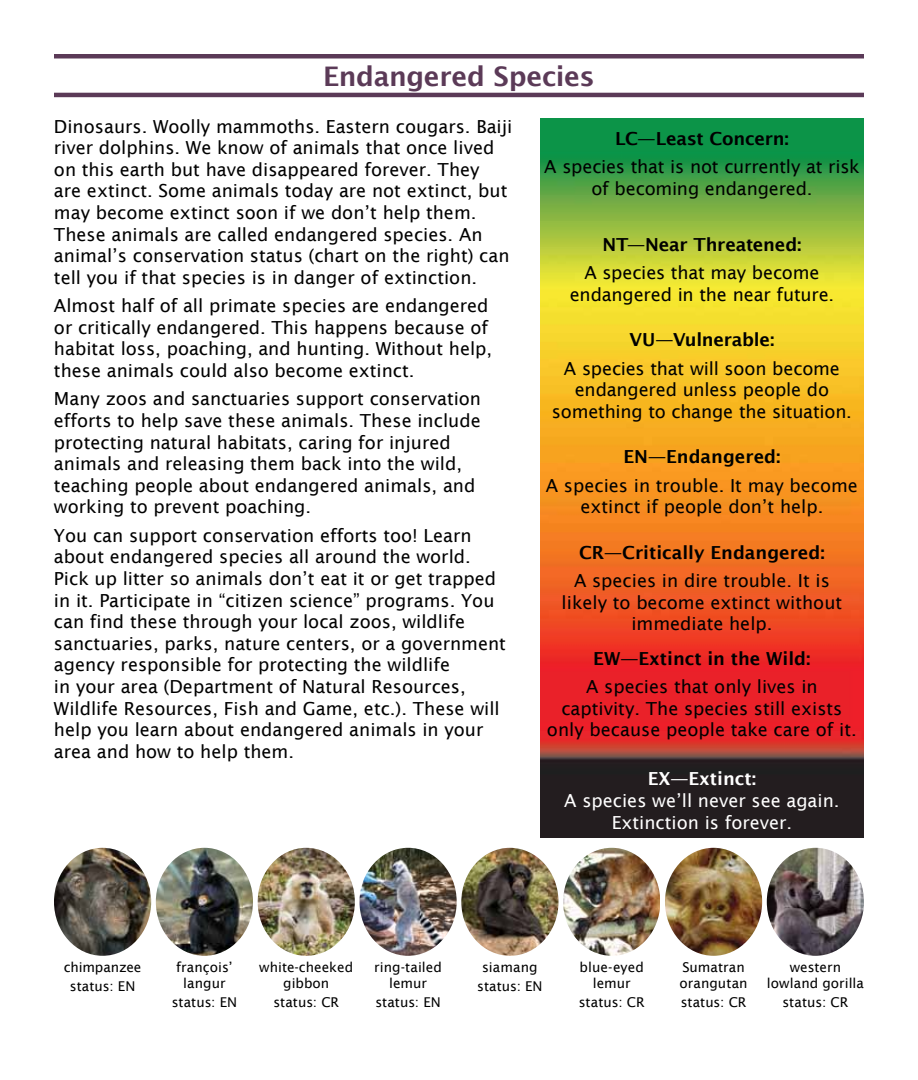
<style>
.page{position:relative;width:918px;height:1080px;background:#fff}
.page>*{position:absolute;margin:0;border:0;box-sizing:border-box;transform-origin:0 0}
.t1{font:600 27px "Lucida Sans";letter-spacing:-.015em;color:#5b3a57}
.t2{font:18px/21.6px "Lucida Sans";color:#000;text-align:center}
.t3{font:600 18px "Lucida Sans";color:#000}
.t4{font:18px/21.6px "Lucida Sans";color:#fff;text-align:center}
.t5{font:600 18px "Lucida Sans";color:#fff}
.t6{font:13.5px/16.2px "Lucida Sans";color:#000;text-align:center}
</style>
<div class="page">
<img style="left:540px;top:119px;width:324px;height:718px">
<hr style="left:54px;top:93px;width:810px;height:4px;background:#5b3a57">
<hr style="left:54px;top:54px;width:810px;height:4px;background:#5b3a57">
<img style="left:461px;top:848px;width:98px;height:108px">
<img style="left:563px;top:848px;width:97px;height:108px">
<img style="left:665px;top:848px;width:97px;height:108px">
<img style="left:767px;top:848px;width:97px;height:108px">
<img style="left:54px;top:848px;width:97px;height:108px">
<img style="left:156px;top:848px;width:97px;height:108px">
<img style="left:258px;top:848px;width:97px;height:108px">
<img style="left:359px;top:848px;width:98px;height:108px">
<h1 class="t1" style="left:323px;top:61px;width:273px">Endangered Species</h1>
<p class="t2" style="left:54px;top:115px;width:460px;text-align:left">Dinosaurs. Woolly mammoths. Eastern cougars. Baiji river dolphins. We know of animals that once lived on this earth but have disappeared forever. They<br>are extinct. Some animals today are not extinct, but may become extinct soon if we don’t help them.<br>These animals are called endangered species. An animal’s conservation status (chart on the right) can tell you if that species is in danger of extinction.</p>
<p class="t2" style="left:54px;top:295px;width:440px;text-align:left">Almost half of all primate species are endangered or critically endangered. This happens because of habitat loss, poaching, and hunting. Without help, these animals could also become extinct.</p>
<p class="t2" style="left:54px;top:388px;width:429px;text-align:left">Many zoos and sanctuaries support conservation efforts to help save these animals. These include protecting natural habitats, caring for injured animals and releasing them back into the wild, teaching people about endangered animals, and working to prevent poaching.</p>
<p class="t2" style="left:54px;top:524px;width:454px;text-align:left">You can support conservation efforts too! Learn about endangered species all around the world.<br>Pick up litter so animals don’t eat it or get trapped in it. Participate in “citizen science” programs. You can find these through your local zoos, wildlife sanctuaries, parks, nature centers, or a government agency responsible for protecting the wildlife<br>in your area (Department of Natural Resources, Wildlife Resources, Fish and Game, etc.). These will help you learn about endangered animals in your area and how to help them.</p>
<p class="t3" style="left:615px;top:128px;width:175px">LC—Least Concern:</p>
<p class="t2" style="left:544px;top:156px;width:317px">A species that is not currently at risk of becoming endangered.</p>
<p class="t3" style="left:602px;top:234px;width:201px">NT—Near Threatened:</p>
<p class="t2" style="left:570px;top:262px;width:266px">A species that may become endangered in the near future.</p>
<p class="t3" style="left:630px;top:330px;width:146px">VU—Vulnerable:</p>
<p class="t2" style="left:552px;top:357px;width:302px">A species that will soon become endangered unless people do something to change the situation.</p>
<p class="t3" style="left:623px;top:447px;width:159px">EN—Endangered:</p>
<p class="t2" style="left:546px;top:474px;width:314px">A species in trouble. It may become extinct if people don’t help.</p>
<p class="t3" style="left:579px;top:542px;width:247px">CR—Critically Endangered:</p>
<p class="t2" style="left:562px;top:570px;width:282px">A species in dire trouble. It is likely to become extinct without immediate help.</p>
<p class="t3" style="left:593px;top:648px;width:219px">EW—Extinct in the Wild:</p>
<p class="t2" style="left:547px;top:676px;width:311px">A species that only lives in captivity. The species still exists only because people take care of it.</p>
<p class="t5" style="left:648px;top:769px;width:110px">EX—Extinct:</p>
<p class="t4" style="left:564px;top:790px;width:277px">A species we’ll never see again.<br>Extinction is forever.</p>
<p class="t6" style="left:64px;top:957px;width:79px;line-height:19.5px">chimpanzee status: EN</p>
<p class="t6" style="left:176px;top:959px;width:58px">françois’ langur</p>
<p class="t6" style="left:172px;top:994px;width:67px">status: EN</p>
<p class="t6" style="left:259px;top:959px;width:95px">white-cheeked gibbon</p>
<p class="t6" style="left:273px;top:994px;width:67px">status: CR</p>
<p class="t6" style="left:374px;top:959px;width:69px">ring-tailed lemur</p>
<p class="t6" style="left:375px;top:994px;width:67px">status: EN</p>
<p class="t6" style="left:477px;top:957px;width:67px;line-height:19.5px">siamang status: EN</p>
<p class="t6" style="left:580px;top:959px;width:66px">blue-eyed lemur</p>
<p class="t6" style="left:579px;top:994px;width:67px">status: CR</p>
<p class="t6" style="left:679px;top:959px;width:70px;text-align:left">Sumatran orangutan</p>
<p class="t6" style="left:681px;top:994px;width:67px">status: CR</p>
<p class="t6" style="left:767px;top:959px;width:99px">western lowland gorilla</p>
<p class="t6" style="left:782px;top:994px;width:67px">status: CR</p>
</div>
